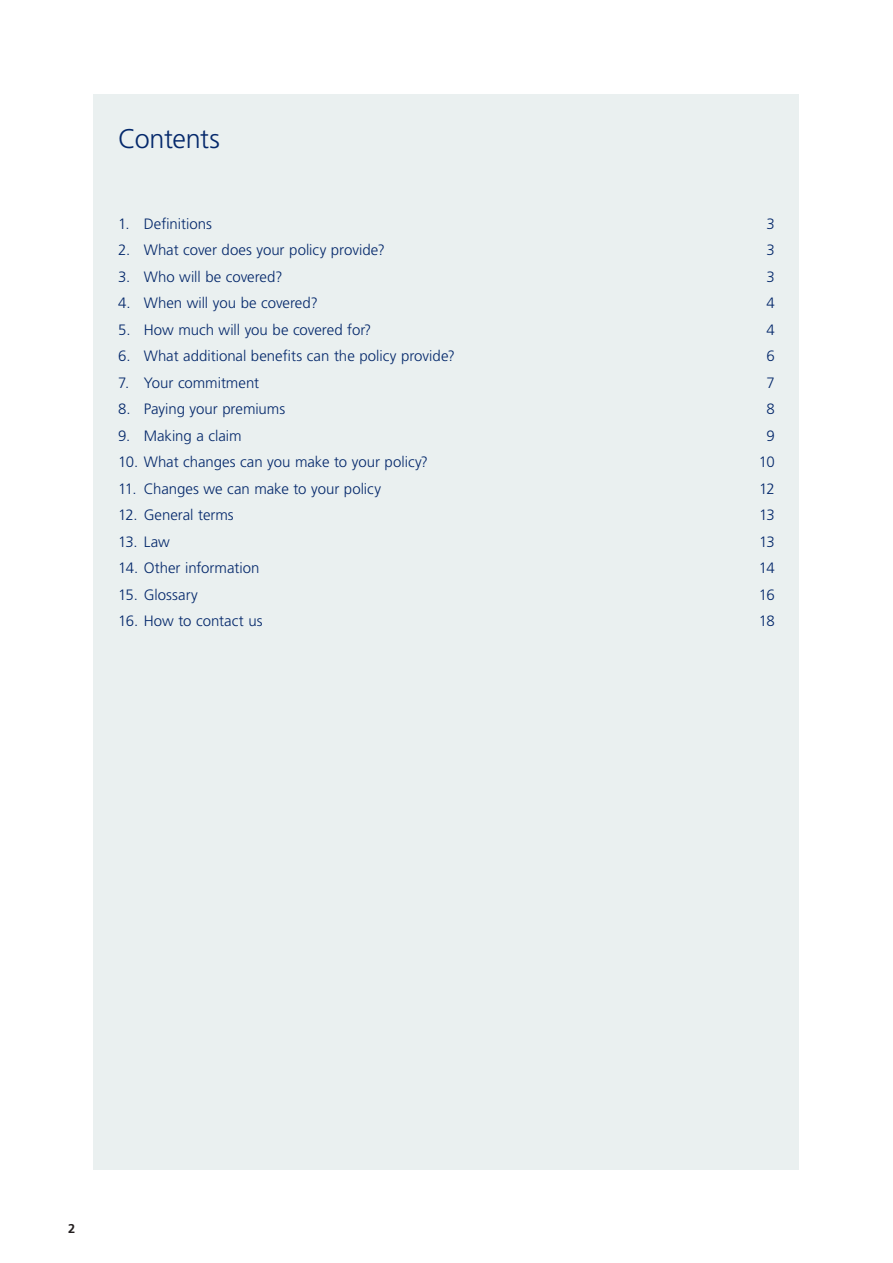
<style>
.page{position:relative;width:893px;height:1263px;background:#fff}
.page>*{position:absolute;margin:0;border:0;box-sizing:border-box;transform-origin:0 0}
.t1{font:300 27px "Frutiger LT Std";letter-spacing:-.02em;color:#04286b}
.t2{font:300 15px "Frutiger LT Std";letter-spacing:-.005em;color:#04286b}
.t3{font:700 12.75px "Frutiger LT Std";color:#231f20}
</style>
<div class="page">
<div style="left:94px;top:94px;width:705px;height:1075px;background:#eaf0f0"></div>
<h1 class="t1" style="left:118px;top:123px;width:103px">Contents</h1>
<p class="t2" style="left:118px;top:215px;width:95px">1. Definitions</p>
<p class="t2" style="left:766px;top:215px;width:10px">3</p>
<p class="t2" style="left:118px;top:241px;width:268px">2. What cover does your policy provide?</p>
<p class="t2" style="left:766px;top:241px;width:10px">3</p>
<p class="t2" style="left:118px;top:268px;width:166px">3. Who will be covered?</p>
<p class="t2" style="left:766px;top:268px;width:10px">3</p>
<p class="t2" style="left:118px;top:294px;width:201px">4. When will you be covered?</p>
<p class="t2" style="left:766px;top:294px;width:10px">4</p>
<p class="t2" style="left:118px;top:321px;width:255px">5. How much will you be covered for?</p>
<p class="t2" style="left:766px;top:321px;width:10px">4</p>
<p class="t2" style="left:118px;top:347px;width:338px">6. What additional benefits can the policy provide?</p>
<p class="t2" style="left:766px;top:347px;width:10px">6</p>
<p class="t2" style="left:118px;top:374px;width:142px">7. Your commitment</p>
<p class="t2" style="left:766px;top:374px;width:10px">7</p>
<p class="t2" style="left:118px;top:400px;width:168px">8. Paying your premiums</p>
<p class="t2" style="left:766px;top:400px;width:10px">8</p>
<p class="t2" style="left:118px;top:427px;width:125px">9. Making a claim</p>
<p class="t2" style="left:766px;top:427px;width:10px">9</p>
<p class="t2" style="left:118px;top:453px;width:311px">10. What changes can you make to your policy?</p>
<p class="t2" style="left:759px;top:453px;width:18px">10</p>
<p class="t2" style="left:118px;top:480px;width:264px">11. Changes we can make to your policy</p>
<p class="t2" style="left:759px;top:480px;width:17px">12</p>
<p class="t2" style="left:118px;top:506px;width:117px">12. General terms</p>
<p class="t2" style="left:759px;top:506px;width:17px">13</p>
<p class="t2" style="left:118px;top:533px;width:53px">13. Law</p>
<p class="t2" style="left:759px;top:533px;width:17px">13</p>
<p class="t2" style="left:118px;top:559px;width:143px">14. Other information</p>
<p class="t2" style="left:759px;top:559px;width:17px">14</p>
<p class="t2" style="left:118px;top:586px;width:81px">15. Glossary</p>
<p class="t2" style="left:759px;top:586px;width:17px">16</p>
<p class="t2" style="left:118px;top:612px;width:146px">16. How to contact us</p>
<p class="t2" style="left:759px;top:612px;width:17px">18</p>
<p class="t3" style="left:68px;top:1221px;width:9px">2</p>
</div>
